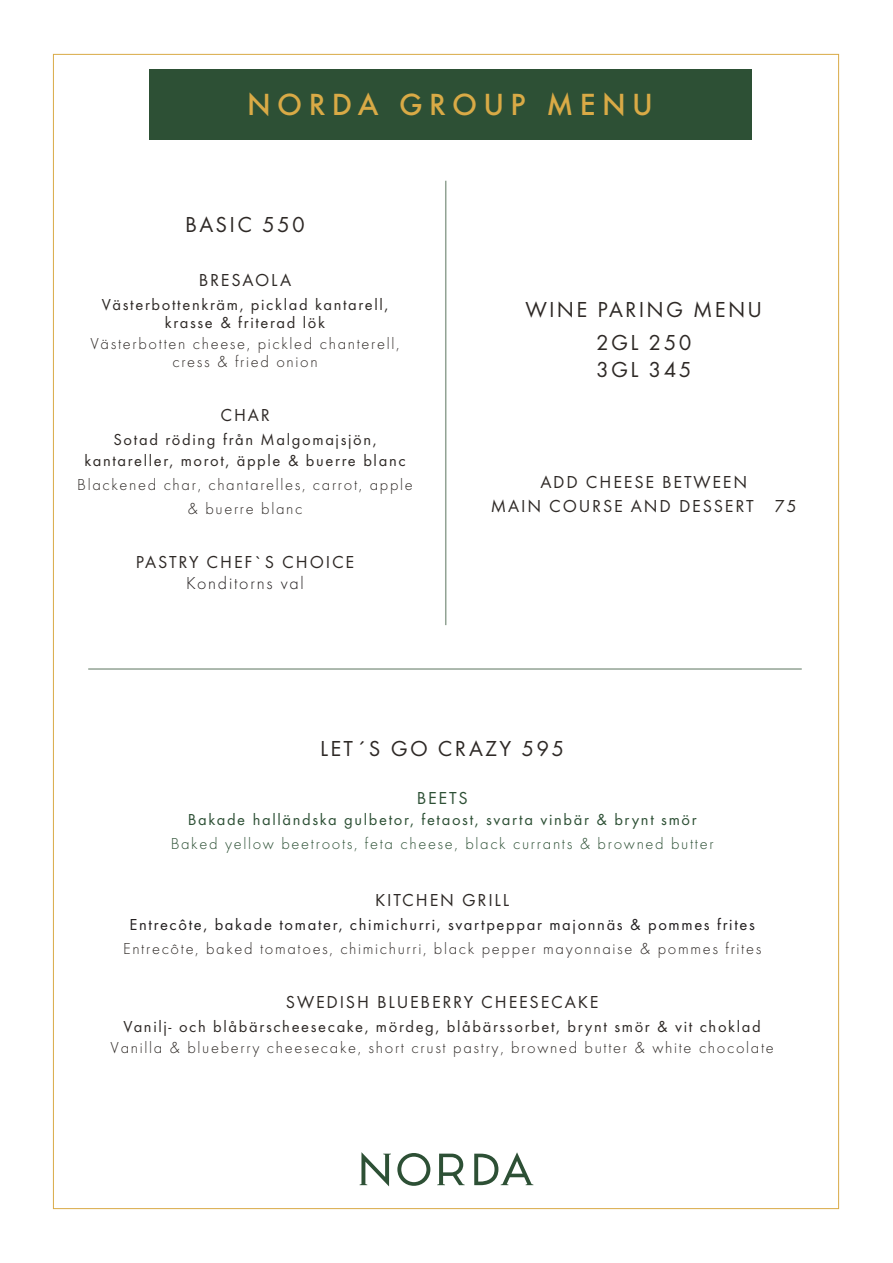
<style>
.page{position:relative;width:893px;height:1263px;background:#fff}
.page>*{position:absolute;margin:0;border:0;box-sizing:border-box;transform-origin:0 0}
.Meny{font:500 31.8px "Futura EF";letter-spacing:.2em;color:#d9aa46}
.Meny-2{font:22.5px "Futura EF";letter-spacing:.1em;color:#2e2926}
.Meny-3{font:18px/24px "Futura EF";letter-spacing:.1em;color:#2e2926;text-align:center}
.A5_Meny_English{font:300 18px "Futura EF";letter-spacing:.1em;color:#231f20}
.Meny-4{font:18px "Futura EF";letter-spacing:.1em;color:#2d5035}
.Meny_Explaination{font:300 16.5px/24px "Futura EF";letter-spacing:.1em;color:#2e2926;text-align:center}
.Meny-5{font:16.5px/18px "Futura EF";letter-spacing:.1em;color:#2e2926;text-align:center}
.t1{font:16.5px "Futura EF";letter-spacing:.1em;color:#231f20}
.Meny_Explaination-2{font:300 16.5px "Futura EF";letter-spacing:.1em;color:#2d5035}
.Meny-6{font:16.5px "Futura EF";letter-spacing:.1em;color:#2d5035}
.Meny-7{font:300 16.5px/18px "Futura EF";letter-spacing:.1em;color:#2e2926;text-align:center}
</style>
<div class="page">
<svg style="left:360px;top:1152px;width:173px;height:34px"></svg>
<hr style="left:445px;top:181px;width:1px;height:444px;background:#92a394">
<hr style="left:88px;top:668px;width:714px;height:2px;background:#92a394">
<div style="left:149px;top:69px;width:602px;height:70px;background:#2d5035"></div>
<p class="Meny" style="left:247px;top:86px;width:407px">NORDA GROUP MENU</p>
<p class="Meny-2" style="left:185px;top:211px;width:121px">BASIC 550</p>
<p class="Meny-3" style="left:199px;top:268px;width:94px">BRESAOLA</p>
<p class="Meny-5" style="left:102px;top:295px;width:288px">Västerbottenkräm, picklad kantarell, krasse &amp; friterad lök</p>
<p class="Meny-7" style="left:91px;top:335px;width:310px">Västerbotten cheese, pickled chanterell, cress &amp; fried onion</p>
<p class="Meny-3" style="left:220px;top:403px;width:51px">CHAR</p>
<p class="Meny-5" style="left:85px;top:429px;width:323px;line-height:21px">Sotad röding från Malgomajsjön, kantareller, morot, äpple &amp; buerre blanc</p>
<p class="Meny_Explaination" style="left:77px;top:473px;width:337px">Blackened char, chantarelles, carrot, apple &amp; buerre blanc</p>
<p class="Meny-3" style="left:136px;top:550px;width:220px">PASTRY CHEF`S CHOICE</p>
<p class="A5_Meny_English" style="left:186px;top:573px;width:119px">Konditorns val</p>
<p class="Meny-2" style="left:525px;top:297px;width:238px">WINE PARING MENU</p>
<p class="Meny-2" style="left:596px;top:330px;width:97px">2GL 250</p>
<p class="Meny-2" style="left:596px;top:357px;width:97px">3GL 345</p>
<p class="Meny-3" style="left:491px;top:470px;width:308px">ADD CHEESE BETWEEN<br>MAIN COURSE AND DESSERT 75</p>
<p class="Meny-2" style="left:320px;top:736px;width:246px">LET´S GO CRAZY 595</p>
<p class="Meny-4" style="left:417px;top:788px;width:53px">BEETS</p>
<p class="Meny-6" style="left:188px;top:810px;width:510px">Bakade halländska gulbetor, fetaost, svarta vinbär &amp; brynt smör</p>
<p class="Meny_Explaination-2" style="left:171px;top:835px;width:544px">Baked yellow beetroots, feta cheese, black currants &amp; browned butter</p>
<p class="Meny-3" style="left:375px;top:888px;width:136px">KITCHEN GRILL</p>
<p class="t1" style="left:130px;top:915px;width:627px">Entrecôte, bakade tomater, chimichurri, svartpeppar majonnäs &amp; pommes frites</p>
<p class="Meny_Explaination" style="left:123px;top:937px;width:640px">Entrecôte, baked tomatoes, chimichurri, black pepper mayonnaise &amp; pommes frites</p>
<p class="Meny-3" style="left:286px;top:990px;width:314px">SWEDISH BLUEBERRY CHEESECAKE</p>
<p class="Meny-5" style="left:124px;top:1018px;width:639px">Vanilj- och blåbärscheesecake, mördeg, blåbärssorbet, brynt smör &amp; vit choklad</p>
<p class="Meny_Explaination" style="left:111px;top:1036px;width:665px">Vanilla &amp; blueberry cheesecake, short crust pastry, browned butter &amp; white chocolate</p>
</div>
